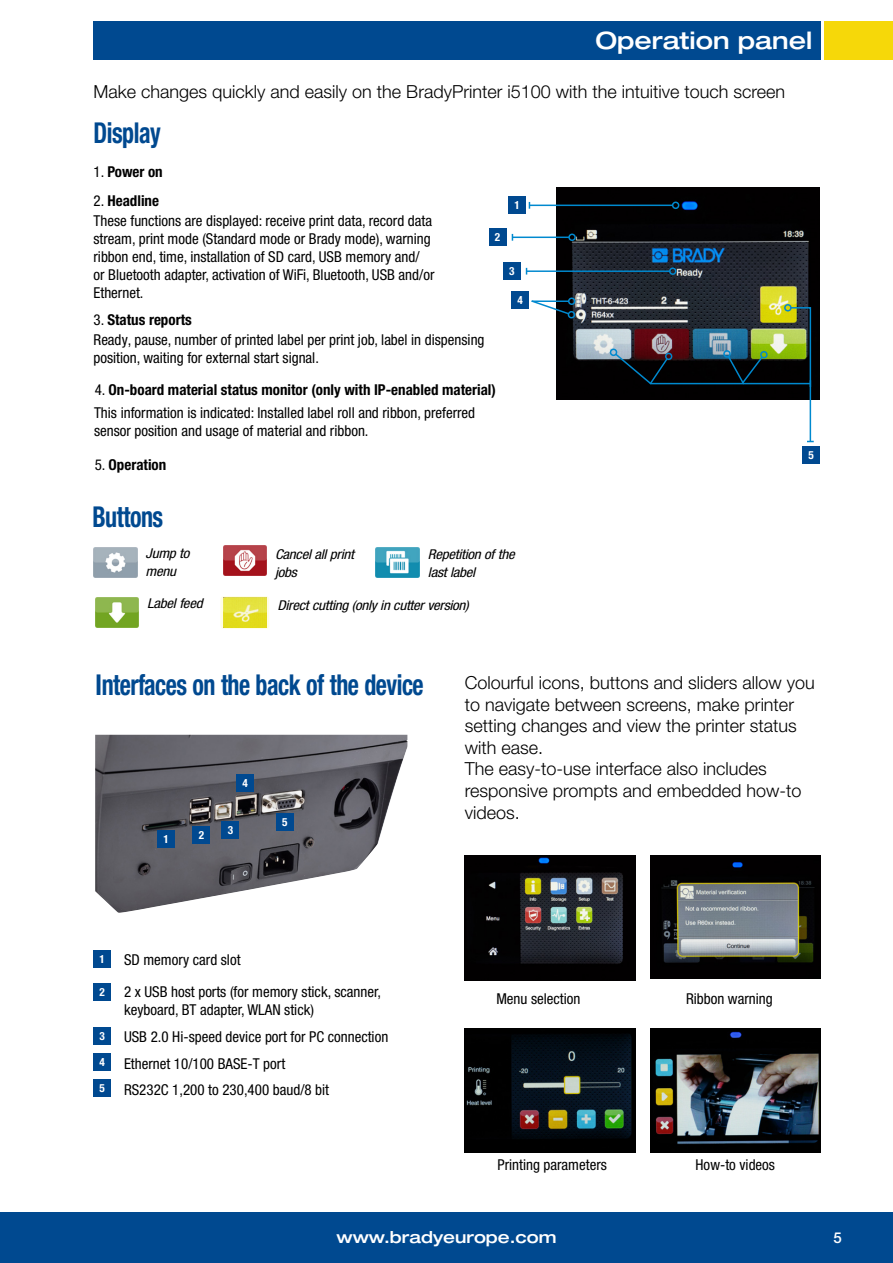
<style>
.page{position:relative;width:893px;height:1263px;background:#fff}
.page>*{position:absolute;margin:0;border:0;box-sizing:border-box;transform-origin:0 0}
.t1{font:700 condensed 28.8px "Helvetica Neue LT Pro";letter-spacing:-.02em;color:#004990;scale:.83 1}
.t2{font:500 expanded 24px "Helvetica Neue LT Pro";color:#fff}
.t3{font:300 18px/21.6px "Helvetica Neue LT Pro";color:#000}
.t4{font:500 expanded 16.5px "Helvetica Neue LT Pro";color:#fff}
.t5{font:condensed 15px/18px "Helvetica Neue LT Pro";color:#000}
.t6{font:700 condensed 15px "Helvetica Neue LT Pro";color:#000}
.t7{font:500 15px "Helvetica Neue LT Pro";color:#fff}
.t8{font:italic condensed 13.5px/18px "Helvetica Neue LT Pro";letter-spacing:-.02em;color:#000;scale:1.11 1}
.t9{font:700 condensed 11.25px "Helvetica Neue LT Pro";color:#fff}
.s1{font-weight:400}
.s2{font-stretch:normal}
</style>
<div class="page">
<div style="left:0;top:1212px;width:893px;height:51px;background:#004990"></div>
<div style="left:94px;top:21px;width:727px;height:39px;background:#004990"></div>
<div style="left:825px;top:21px;width:68px;height:39px;background:#f6d809"></div>
<img style="left:95px;top:597px;width:44px;height:30px">
<img style="left:94px;top:547px;width:43px;height:30px">
<img style="left:376px;top:547px;width:43px;height:30px">
<img style="left:223px;top:546px;width:44px;height:30px">
<img style="left:556px;top:187px;width:264px;height:213px">
<img style="left:651px;top:1028px;width:170px;height:124px">
<img style="left:465px;top:1028px;width:170px;height:124px">
<img style="left:465px;top:855px;width:170px;height:125px">
<img style="left:95px;top:735px;width:312px;height:178px">
<hr style="left:529px;top:205px;width:144px;height:1px;background:#0089cf">
<div style="left:672px;top:202px;width:7px;height:7px;border:2px solid #0089cf;border-radius:50%"></div>
<div style="left:158px;top:830px;width:17px;height:17px;background:#004990"></div>
<div style="left:193px;top:826px;width:17px;height:17px;background:#004990"></div>
<div style="left:222px;top:821px;width:17px;height:17px;background:#004990"></div>
<div style="left:237px;top:775px;width:17px;height:17px;background:#004990"></div>
<div style="left:276px;top:813px;width:17px;height:17px;background:#004990"></div>
<div style="left:94px;top:950px;width:17px;height:17px;background:#004990"></div>
<div style="left:94px;top:983px;width:17px;height:17px;background:#004990"></div>
<div style="left:94px;top:1027px;width:17px;height:17px;background:#004990"></div>
<div style="left:94px;top:1053px;width:17px;height:17px;background:#004990"></div>
<div style="left:94px;top:1079px;width:17px;height:17px;background:#004990"></div>
<hr style="left:526px;top:270px;width:144px;height:2px;background:#0089cf">
<div style="left:669px;top:267px;width:7px;height:8px;border:1px solid #0089cf;border-radius:50%"></div>
<hr style="left:512px;top:237px;width:57px;height:1px;background:#0089cf">
<div style="left:568px;top:234px;width:8px;height:7px;border:2px solid #0089cf;border-radius:50%"></div>
<div style="left:509px;top:197px;width:17px;height:17px;background:#004990"></div>
<div style="left:489px;top:229px;width:17px;height:17px;background:#004990"></div>
<div style="left:503px;top:263px;width:17px;height:17px;background:#004990"></div>
<div style="left:568px;top:297px;width:7px;height:8px;border:2px solid #0089cf;border-radius:50%"></div>
<svg style="left:531px;top:299px;width:44px;height:20px"></svg>
<div style="left:512px;top:292px;width:17px;height:17px;background:#004990"></div>
<div style="left:803px;top:446px;width:17px;height:17px;background:#004990"></div>
<div style="left:784px;top:304px;width:8px;height:8px;border:2px solid #0089cf;border-radius:50%"></div>
<svg style="left:614px;top:306px;width:200px;height:137px"></svg>
<div style="left:610px;top:349px;width:7px;height:7px;border:2px solid #0089cf;border-radius:50%"></div>
<svg style="left:220px;top:596px;width:49px;height:33px;background:#e8e457"></svg>
<img style="left:651px;top:855px;width:170px;height:124px">
<h2 class="t2" style="left:595px;top:25px;width:218px">Operation panel</h2>
<p class="t3" style="left:94px;top:81px;width:693px">Make changes quickly and easily on the BradyPrinter i5100 with the intuitive touch screen</p>
<h1 class="t1" style="left:94px;top:116px;width:83px">Display</h1>
<p class="t6" style="left:94px;top:163px;width:71px"><span class="s1">1.</span> Power on</p>
<p class="t5" style="left:94px;top:211px;width:342px">These functions are displayed: receive print data, record data stream, print mode (Standard mode or Brady mode), warning ribbon end, time, installation of SD card, USB memory and/<br>or Bluetooth adapter, activation of WiFi, Bluetooth, USB and/or Ethernet.</p>
<p class="t6" style="left:94px;top:192px;width:67px"><span class="s1">2.</span> Headline</p>
<p class="t6" style="left:94px;top:311px;width:100px"><span class="s1">3.</span> Status reports</p>
<p class="t5" style="left:94px;top:330px;width:392px">Ready, pause, number of printed label per print job, label in dispensing position, waiting for external start signal.</p>
<p class="t9" style="left:495px;top:231px;width:7px">2</p>
<p class="t6" style="left:95px;top:380px;width:403px"><span class="s1">4.</span> On-board material status monitor (only with IP-enabled material)</p>
<p class="t5" style="left:94px;top:404px;width:383px">This information is indicated: Installed label roll and ribbon, preferred sensor position and usage of material and ribbon.</p>
<p class="t6" style="left:95px;top:456px;width:73px"><span class="s1">5.</span> Operation</p>
<p class="t9" style="left:515px;top:199px;width:7px">1</p>
<p class="t9" style="left:509px;top:264px;width:7px">3</p>
<p class="t9" style="left:517px;top:293px;width:7px">4</p>
<h1 class="t1" style="left:92px;top:500px;width:87px">Buttons</h1>
<p class="t8" style="left:146px;top:544px;width:41px">Jump to menu</p>
<p class="t8" style="left:275px;top:545px;width:73px">Cancel all print jobs</p>
<p class="t8" style="left:428px;top:545px;width:80px">Repetition of the last label</p>
<p class="t8" style="left:147px;top:594px;width:51px">Label feed</p>
<p class="t8" style="left:277px;top:596px;width:174px">Direct cutting (only in cutter version)</p>
<p class="t9" style="left:808px;top:448px;width:7px">5</p>
<h1 class="t1" style="left:95px;top:667px;width:397px"><span class="s2">I</span>nterfaces on the back of the device</h1>
<p class="t9" style="left:163px;top:832px;width:7px">1</p>
<p class="t9" style="left:199px;top:828px;width:7px">2</p>
<p class="t9" style="left:242px;top:777px;width:7px">4</p>
<p class="t9" style="left:228px;top:823px;width:7px">3</p>
<p class="t9" style="left:282px;top:815px;width:7px">5</p>
<p class="t3" style="left:465px;top:671px;width:352px">Colourful icons, buttons and sliders allow you to navigate between screens, make printer setting changes and view the printer status with ease.<br>The easy-to-use interface also includes responsive prompts and embedded how-to videos.</p>
<p class="t9" style="left:99px;top:952px;width:7px">1</p>
<p class="t9" style="left:99px;top:985px;width:7px">2</p>
<p class="t9" style="left:99px;top:1029px;width:7px">3</p>
<p class="t9" style="left:99px;top:1055px;width:7px">4</p>
<p class="t9" style="left:99px;top:1081px;width:7px">5</p>
<p class="t5" style="left:124px;top:950px;width:118px">SD memory card slot</p>
<p class="t5" style="left:124px;top:982px;width:258px">2 x USB host ports (for memory stick, scanner, keyboard, BT adapter, WLAN stick)</p>
<p class="t5" style="left:124px;top:1023px;width:266px;line-height:26.7px">USB 2.0 Hi-speed device port for PC connection<br>Ethernet 10/100 BASE-T port<br>RS232C 1,200 to 230,400 baud/8 bit</p>
<p class="t5" style="left:496px;top:990px;width:86px">Menu selection</p>
<p class="t5" style="left:686px;top:990px;width:88px">Ribbon warning</p>
<p class="t5" style="left:497px;top:1156px;width:111px">Printing parameters</p>
<p class="t5" style="left:695px;top:1156px;width:81px">How-to videos</p>
<p class="t4" style="left:336px;top:1227px;width:222px">www.bradyeurope.com</p>
<p class="t7" style="left:834px;top:1228px;width:10px">5</p>
</div>
